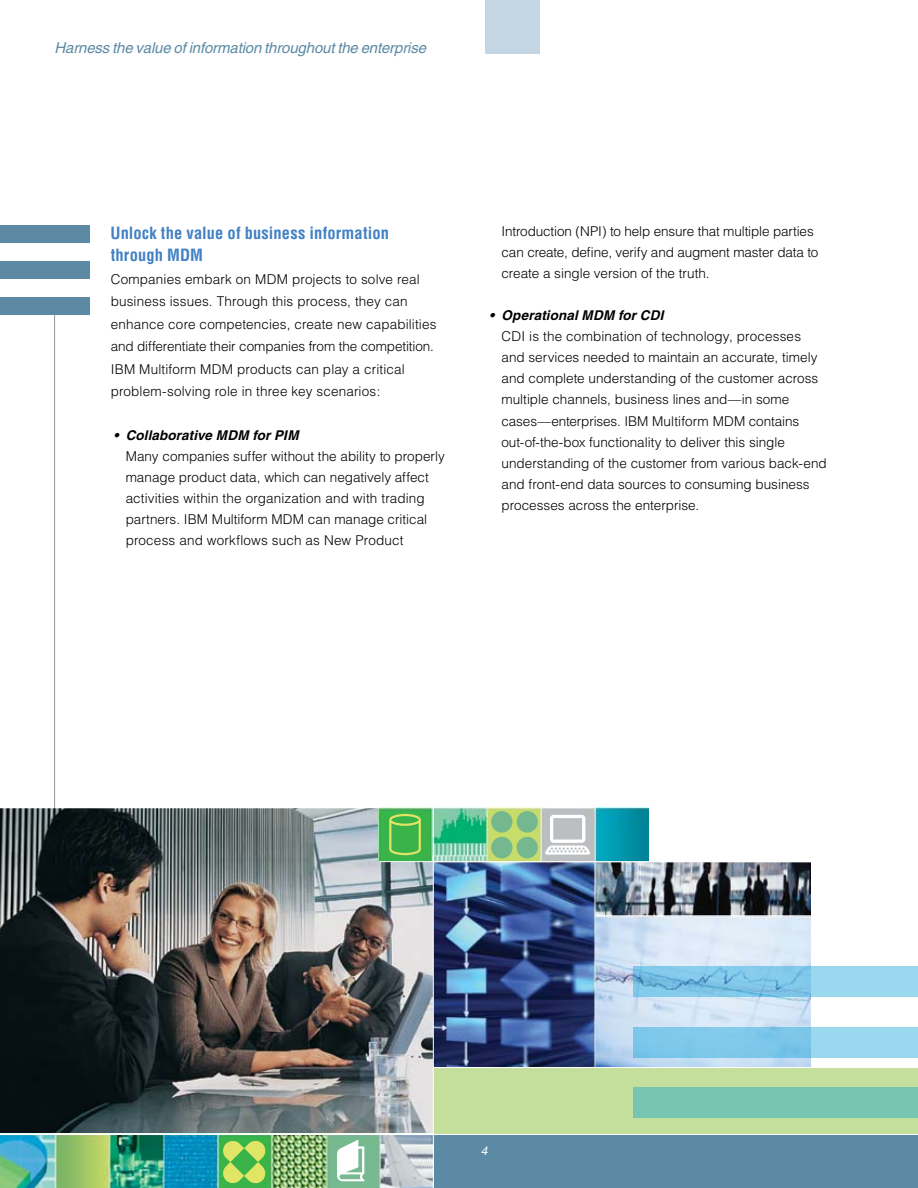
<style>
.page{position:relative;width:918px;height:1188px;background:#fff}
.page>*{position:absolute;margin:0;border:0;box-sizing:border-box;transform-origin:0 0}
.t1{font:700 condensed 16.5px/22.5px "Helvetica";letter-spacing:.005em;color:#4281c3}
.t2{font:italic 15px "Helvetica";letter-spacing:-.01em;color:#5c8aa5}
.t3{font:300 13.5px/21px "Helvetica";color:#000}
.t4{font:italic 700 13.5px "Helvetica";color:#000}
.s1{font-weight:700;font-style:italic}
</style>
<div class="page">
<div style="left:486px;top:0;width:54px;height:54px;background:#c4d5e3"></div>
<div style="left:0;top:225px;width:90px;height:18px;background:#5c8aa5"></div>
<div style="left:0;top:261px;width:90px;height:18px;background:#5c8aa5"></div>
<div style="left:0;top:297px;width:90px;height:18px;background:#5c8aa5"></div>
<hr style="left:54px;top:315px;width:1px;height:508px;background:#939598">
<img style="left:434px;top:862px;width:377px;height:205px">
<img style="left:0;top:808px;width:433px;height:326px">
<img style="left:0;top:1135px;width:433px;height:53px">
<svg style="left:222px;top:1140px;width:44px;height:44px;background:#97cf59"></svg>
<svg style="left:337px;top:1140px;width:27px;height:41px"></svg>
<div style="left:433px;top:1068px;width:485px;height:66px;background:#c4df9b"></div>
<svg style="left:634px;top:967px;width:284px;height:30px;background:#86cae9"></svg>
<svg style="left:634px;top:1027px;width:284px;height:31px;background:#87cdec"></svg>
<div style="left:634px;top:1088px;width:284px;height:30px;background:#76c5b3"></div>
<img style="left:379px;top:807px;width:269px;height:54px">
<hr style="left:595px;top:916px;width:216px;height:1px;background:#fff">
<svg style="left:545px;top:815px;width:45px;height:40px"></svg>
<div style="left:491px;top:811px;width:21px;height:22px;background:#75b78e;border-radius:50%"></div>
<div style="left:517px;top:811px;width:21px;height:22px;background:#75b78e;border-radius:50%"></div>
<div style="left:491px;top:837px;width:21px;height:21px;background:#75b78e;border-radius:50%"></div>
<div style="left:517px;top:837px;width:21px;height:21px;background:#75b78e;border-radius:50%"></div>
<div style="left:434px;top:1135px;width:484px;height:53px;background:#5c8aa5"></div>
<hr style="left:433px;top:769px;width:1px;height:419px;background:#fff">
<hr style="left:379px;top:861px;width:434px;height:1px;background:#fff">
<svg style="left:389px;top:814px;width:32px;height:41px"></svg>
<p class="t2" style="left:54px;top:39px;width:373px">Harness the value of information throughout the enterprise</p>
<p class="t1" style="left:111px;top:221px;width:280px">Unlock the value of business information through MDM</p>
<p class="t3" style="left:111px;top:267px;width:327px;line-height:22.5px">Companies embark on MDM projects to solve real business issues. Through this process, they can enhance core competencies, create new capabilities and differentiate their companies from the competition.<br>IBM Multiform MDM products can play a critical problem-solving role in three key scenarios:</p>
<p class="t3" style="left:126px;top:424px;width:321px;text-indent:-12px"><span class="s1">• Collaborative MDM for PIM<br></span>Many companies suffer without the ability to properly manage product data, which can negatively affect activities within the organization and with trading partners. IBM Multiform MDM can manage critical process and workflows such as New Product</p>
<p class="t3" style="left:502px;top:220px;width:318px">Introduction (NPI) to help ensure that multiple parties can create, define, verify and augment master data to create a single version of the truth.</p>
<p class="t3" style="left:502px;top:304px;width:318px"><span class="s1">Operational MDM for CDI<br></span>CDI is the combination of technology, processes and services needed to maintain an accurate, timely and complete understanding of the customer across multiple channels, business lines and—in some</p>
<p class="t3" style="left:502px;top:411px;width:327px">cases—enterprises. IBM Multiform MDM contains out-of-the-box functionality to deliver this single understanding of the customer from various back-end and front-end data sources to consuming business processes across the enterprise.</p>
<p class="t4" style="left:490px;top:307px;width:7px">•</p>
</div>
